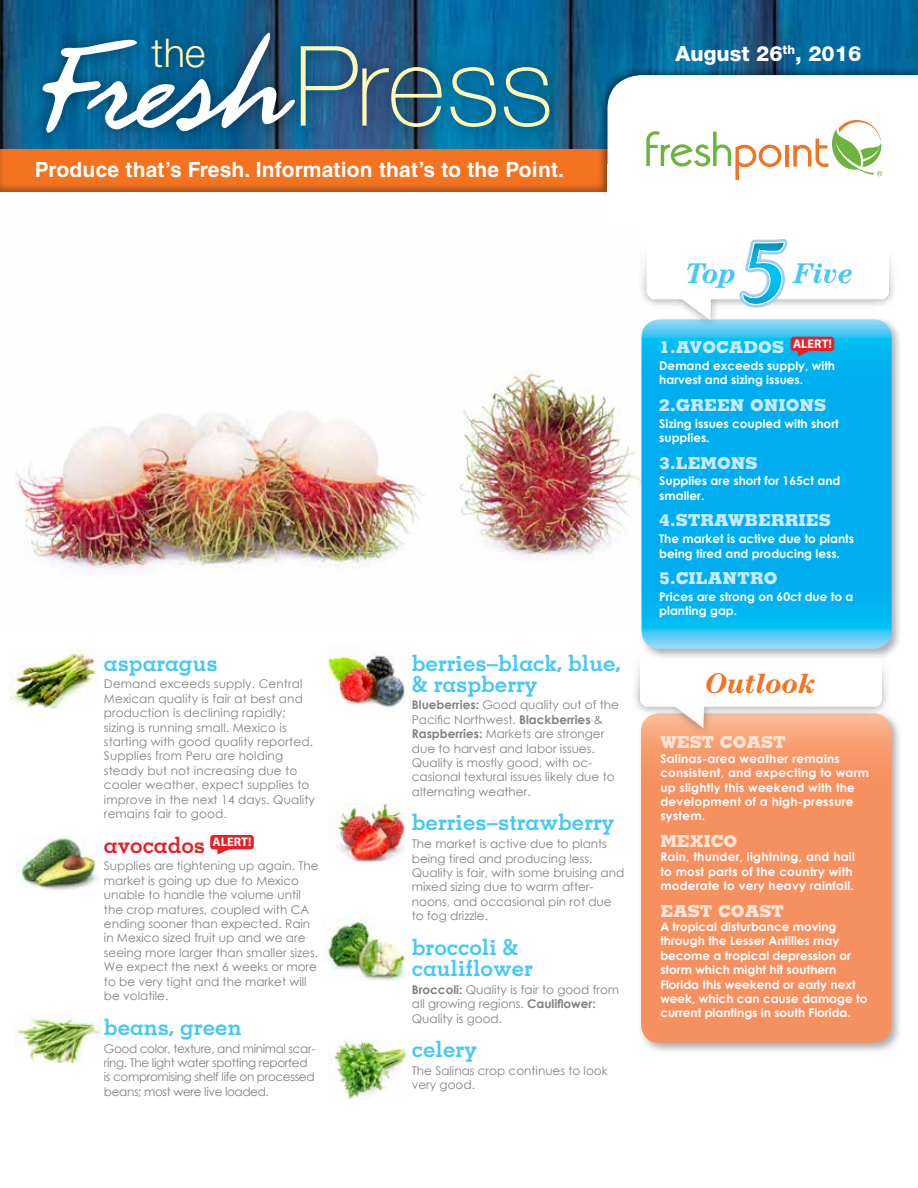
<style>
.page{position:relative;width:918px;height:1188px;background:#fff}
.page>*{position:absolute;margin:0;border:0;box-sizing:border-box;transform-origin:0 0}
.t1{font:100 111.15px "Helvetica Neue LT Std";letter-spacing:.005em;color:#fff9b8}
.t2{font:300 39.75px "Helvetica Neue LT Std";color:#fff9b8}
.t3{font:italic 700 28.5px "Century";color:#44c8f5}
.t4{font:italic 700 28.5px "Century";color:#f37321}
.t5{font:700 22.5px/21px "Memphis";color:#44c8f5}
.t6{font:700 22.5px "Memphis";color:#ed1d24}
.t7{font:700 21px "Helvetica LT Std";letter-spacing:.01em;color:#fff}
.t8{font:800 21px "Helvetica Neue LT Std";color:#fff}
.t9{font:800 16.5px "Memphis";color:#c7eafb}
.t10{font:800 16.5px "Memphis";color:#fde3d3}
.t11{font:700 12.45px "Myriad Pro";color:#fff}
.t12{font:12px/14.4px "Century Gothic";color:#808285}
.t13{font:700 12px/14.4px "Century Gothic";color:#fff}
.t14{font:700 12px/14.4px "Century Gothic";letter-spacing:.02em;color:#fff}
.t15{font:12px/14.4px "Century Gothic";letter-spacing:-.03em;color:#808285}
.s1{font-weight:700}
</style>
<div class="page">
<img style="left:15px;top:370px;width:623px;height:207px">
<img style="left:0;top:0;width:918px;height:148px">
<div style="left:0;top:148px;width:781px;height:47px;background:#000;opacity:.28"></div>
<img style="left:14px;top:1015px;width:86px;height:47px">
<img style="left:19px;top:837px;width:80px;height:53px">
<img style="left:329px;top:1040px;width:83px;height:58px">
<img style="left:327px;top:804px;width:78px;height:59px">
<img style="left:324px;top:919px;width:86px;height:61px">
<img style="left:328px;top:644px;width:84px;height:68px">
<img style="left:10px;top:650px;width:87px;height:59px">
<div style="left:638px;top:316px;width:265px;height:344px;background:#000;opacity:.33"></div>
<svg style="left:642px;top:326px;width:250px;height:323px;background:#07b2ef"></svg>
<div style="left:637px;top:710px;width:266px;height:344px;background:#000;opacity:.33"></div>
<svg style="left:641px;top:733px;width:250px;height:310px;background:#f69161"></svg>
<img style="left:638px;top:257px;width:260px;height:69px">
<svg style="left:733px;top:239px;width:58px;height:72px"></svg>
<img style="left:634px;top:644px;width:257px;height:89px">
<svg style="left:791px;top:337px;width:43px;height:19px"></svg>
<div style="left:598px;top:66px;width:320px;height:131px;background:#000;opacity:.49"></div>
<div style="left:608px;top:164px;width:310px;height:62px;background:#fff"></div>
<div style="left:29px;top:20px;width:535px;height:128px;background:#000;opacity:.46"></div>
<svg style="left:43px;top:25px;width:259px;height:109px"></svg>
<svg style="left:210px;top:835px;width:44px;height:20px"></svg>
<svg style="left:608px;top:75px;width:310px;height:105px"></svg>
<h2 class="t2" style="left:152px;top:29px;width:55px">the</h2>
<h1 class="t1" style="left:294px;top:23px;width:261px">Press</h1>
<h3 class="t7" style="left:35px;top:157px;width:531px">Produce that’s Fresh. Information that’s to the Point.</h3>
<h3 class="t5" style="left:104px;top:652px;width:115px">asparagus</h3>
<p class="t12" style="left:104px;top:677px;width:213px">Demand exceeds supply. Central<br>Mexican quality is fair at best and production is declining rapidly; sizing is running small. Mexico is starting with good quality reported.<br>Supplies from Peru are holding steady but not increasing due to cooler weather, expect supplies to improve in the next 14 days. Quality remains fair to good.</p>
<h3 class="t6" style="left:104px;top:830px;width:103px">avocados</h3>
<p class="t12" style="left:104px;top:859px;width:216px">Supplies are tightening up again. The market is going up due to Mexico unable to handle the volume until the crop matures, coupled with CA ending sooner than expected. Rain in Mexico sized fruit up and we are seeing more larger than smaller sizes.<br>We expect the next 6 weeks or more to be very tight and the market will be volatile.</p>
<h3 class="t5" style="left:104px;top:1016px;width:139px">beans, green</h3>
<p class="t15" style="left:104px;top:1041px;width:213px">Good color, texture, and minimal scar&shy;ring. The light water spotting reported is compromising shelf life on processed beans; most were live loaded.</p>
<p class="t11" style="left:213px;top:834px;width:40px">ALERT!</p>
<h3 class="t5" style="left:412px;top:652px;width:211px">berries–black, blue, &amp; raspberry</h3>
<p class="t12" style="left:412px;top:698px;width:209px"><span class="s1">Blueberries:</span> Good quality out of the Pacific Northwest. <span class="s1">Blackberries</span> &amp; <span class="s1">Raspberries:</span> Markets are stronger due to harvest and labor issues.<br>Quality is mostly good, with oc&shy;casional textural issues likely due to alternating weather.</p>
<h3 class="t5" style="left:412px;top:812px;width:204px">berries–strawberry</h3>
<p class="t12" style="left:412px;top:837px;width:214px">The market is active due to plants being tired and producing less.<br>Quality is fair, with some bruising and mixed sizing due to warm after&shy;noons, and occasional pin rot due to fog drizzle.</p>
<h3 class="t5" style="left:412px;top:936px;width:123px">broccoli &amp; cauliflower</h3>
<p class="t12" style="left:412px;top:982px;width:209px"><span class="s1">Broccoli:</span> Quality is fair to good from all growing regions. <span class="s1">Cauliflower:<br></span>Quality is good.</p>
<h3 class="t5" style="left:412px;top:1038px;width:67px">celery</h3>
<p class="t12" style="left:412px;top:1063px;width:197px">The Salinas crop continues to look very good.</p>
<h3 class="t8" style="left:676px;top:41px;width:187px">August 26<sup>th</sup>, 2016</h3>
<h3 class="t3" style="left:685px;top:257px;width:53px">Top</h3>
<h3 class="t3" style="left:794px;top:257px;width:61px">Five</h3>
<p class="t11" style="left:793px;top:336px;width:40px">ALERT!</p>
<h3 class="t9" style="left:659px;top:336px;width:126px">1.AVOCADOS</h3>
<p class="t13" style="left:659px;top:358px;width:177px">Demand exceeds supply, with harvest and sizing issues.</p>
<h3 class="t9" style="left:659px;top:394px;width:168px">2.GREEN ONIONS</h3>
<p class="t13" style="left:659px;top:415px;width:181px">Sizing issues coupled with short supplies.</p>
<h3 class="t9" style="left:659px;top:452px;width:100px">3.LEMONS</h3>
<p class="t13" style="left:659px;top:473px;width:183px">Supplies are short for 165ct and smaller.</p>
<h3 class="t9" style="left:659px;top:510px;width:173px">4.STRAWBERRIES</h3>
<p class="t13" style="left:659px;top:531px;width:196px">The market is active due to plants being tired and producing less.</p>
<h3 class="t9" style="left:659px;top:568px;width:120px">5.CILANTRO</h3>
<p class="t13" style="left:659px;top:589px;width:196px">Prices are strong on 60ct due to a planting gap.</p>
<h3 class="t4" style="left:705px;top:667px;width:112px">Outlook</h3>
<h3 class="t10" style="left:660px;top:732px;width:127px">WEST COAST</h3>
<p class="t14" style="left:660px;top:751px;width:210px">Salinas-area weather remains consistent, and expecting to warm up slightly this weekend with the development of a high-pressure system.</p>
<h3 class="t10" style="left:660px;top:830px;width:78px">MEXICO</h3>
<p class="t14" style="left:660px;top:849px;width:196px">Rain, thunder, lightning, and hail to most parts of the country with moderate to very heavy rainfall.</p>
<h3 class="t10" style="left:660px;top:900px;width:125px">EAST COAST</h3>
<p class="t13" style="left:660px;top:919px;width:209px">A tropical disturbance moving through the Lesser Antilles may become a tropical depression or storm which might hit southern<br>Florida this weekend or early next week, which can cause damage to current plantings in south Florida.</p>
</div>
